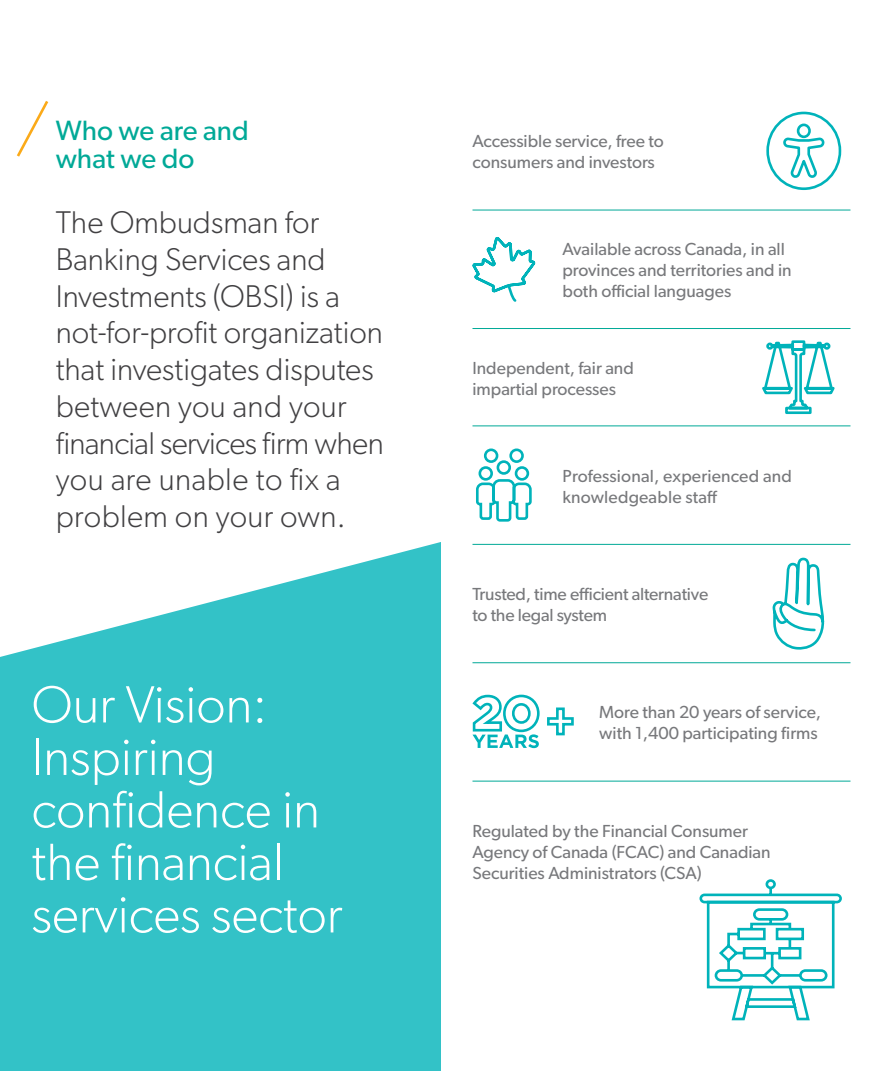
<style>
.page{position:relative;width:882px;height:1071px;background:#fff}
.page>*{position:absolute;margin:0;border:0;box-sizing:border-box;transform-origin:0 0}
.t1{font:300 52.5px/52.5px "Gibson";color:#fff}
.t2{font:300 31.5px/36.8px "Gibson";color:#414042}
.t3{font:28px/28px "Gibson";color:#00a997}
.t4{font:17.5px/21px "Gibson";color:#77787b}
</style>
<div class="page">
<svg style="left:0;top:542px;width:441px;height:529px;background:#49c8cd"></svg>
<svg style="left:16px;top:101px;width:33px;height:56px"></svg>
<hr style="left:472px;top:781px;width:378px;height:1px;background:#00a997">
<hr style="left:472px;top:662px;width:378px;height:1px;background:#00a997">
<hr style="left:472px;top:544px;width:378px;height:1px;background:#00a997">
<hr style="left:472px;top:328px;width:378px;height:1px;background:#00a997">
<hr style="left:472px;top:425px;width:378px;height:1px;background:#00a997">
<hr style="left:472px;top:210px;width:378px;height:1px;background:#00a997">
<svg style="left:762px;top:340px;width:73px;height:75px"></svg>
<svg style="left:766px;top:111px;width:76px;height:79px"></svg>
<svg style="left:472px;top:209px;width:66px;height:93px"></svg>
<svg style="left:476px;top:448px;width:56px;height:74px"></svg>
<svg style="left:698px;top:543px;width:145px;height:478px"></svg>
<svg style="left:472px;top:694px;width:102px;height:54px"></svg>
<h3 class="t3" style="left:56px;top:116px;width:195px">Who we are and what we do</h3>
<h2 class="t2" style="left:56px;top:203px;width:330px">The Ombudsman for<br>Banking Services and<br>Investments (OBSI) is a not-for-profit organization that investigates disputes between you and your financial services firm when you are unable to fix a problem on your own.</h2>
<h1 class="t1" style="left:32px;top:678px;width:313px">Our Vision:<br>Inspiring confidence in the financial services sector</h1>
<p class="t4" style="left:472px;top:131px;width:193px">Accessible service, free to consumers and investors</p>
<p class="t4" style="left:563px;top:238px;width:231px">Available across Canada, in all provinces and territories and in both official languages</p>
<p class="t4" style="left:472px;top:357px;width:163px">Independent, fair and impartial processes</p>
<p class="t4" style="left:563px;top:465px;width:231px">Professional, experienced and knowledgeable staff</p>
<p class="t4" style="left:472px;top:583px;width:237px">Trusted, time efficient alternative to the legal system</p>
<p class="t4" style="left:599px;top:702px;width:223px">More than 20 years of service, with 1,400 participating firms</p>
<p class="t4" style="left:472px;top:820px;width:300px">Regulated by the Financial Consumer<br>Agency of Canada (FCAC) and Canadian<br>Securities Administrators (CSA)</p>
</div>
